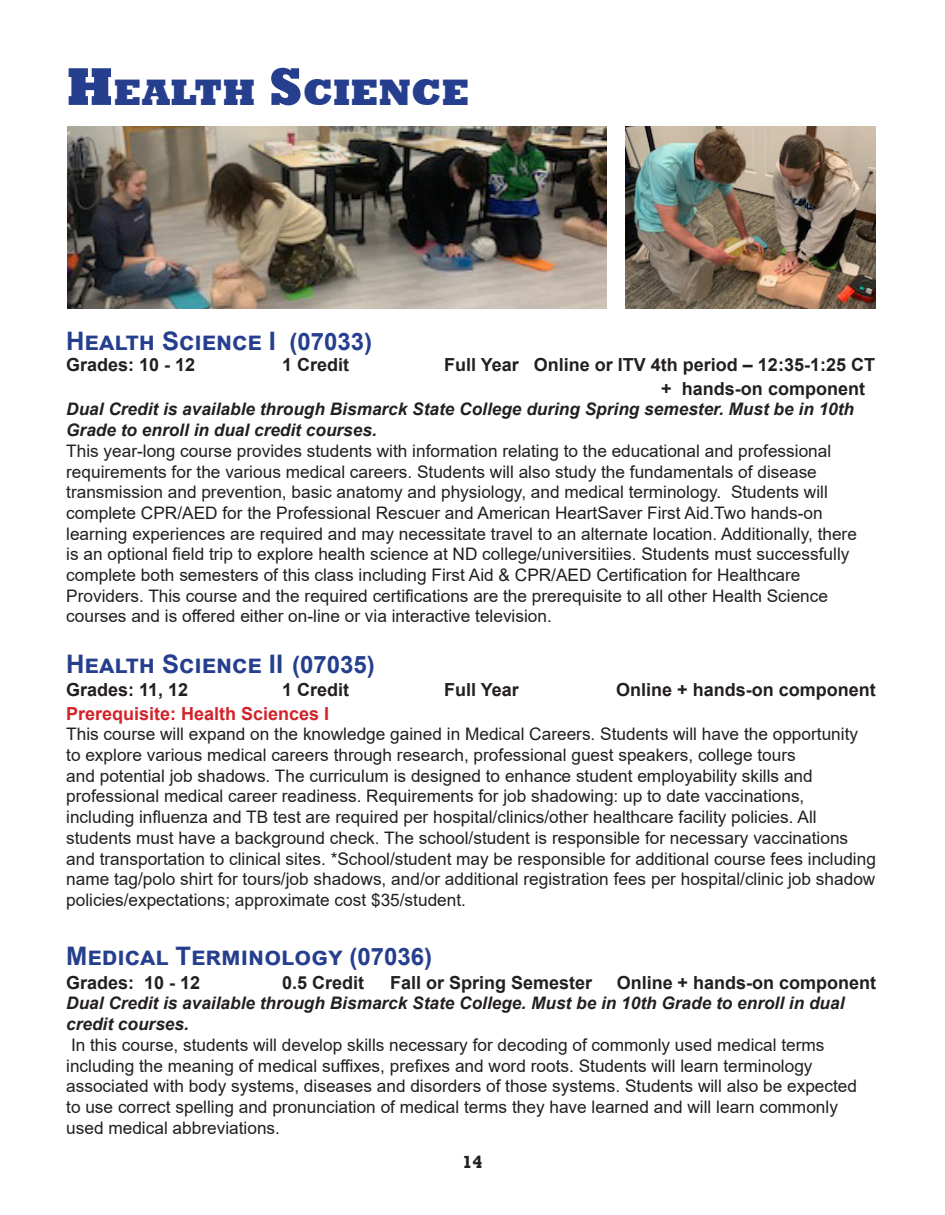
<style>
.page{position:relative;width:945px;height:1215px;background:#fff}
.page>*{position:absolute;margin:0;border:0;box-sizing:border-box;transform-origin:0 0}
.t1{font:800 37.8px "Rockwell";color:#253f8e}
.t2{font:700 25.5px "Arial";color:#253f8e}
.t3{font:700 18px "Arial";color:#231f20}
.t4{font:700 18px "Arial";color:#d1232a}
.t5{font:700 18px "Rockwell";color:#231f20}
.t6{font:17.25px/20.7px "Arial";color:#231f20}
.t7{font:italic 700 17.25px/20.7px "Arial";color:#231f20}
.s1{font-size:54px}
.s2{font-size:24px}
</style>
<div class="page">
<img style="left:68px;top:127px;width:538px;height:181px">
<img style="left:625px;top:127px;width:251px;height:181px">
<p class="t1" style="left:66px;top:70px;width:405px"><span class="s1">H</span>EALTH <span class="s1">S</span>CIENCE</p>
<p class="t2" style="left:66px;top:323px;width:307px">Health Science I <span class="s2">(07033)</span></p>
<p class="t3" style="left:66px;top:352px;width:131px">Grades: 10 - 12</p>
<p class="t3" style="left:282px;top:352px;width:69px">1 Credit</p>
<p class="t3" style="left:444px;top:352px;width:432px">Full Year Online or ITV 4th period – 12:35-1:25 CT</p>
<p class="t3" style="left:661px;top:376px;width:205px">+ hands-on component</p>
<p class="t7" style="left:66px;top:400px;width:789px">Dual Credit is available through Bismarck State College during Spring semester. Must be in 10th<br>Grade to enroll in dual credit courses.</p>
<p class="t6" style="left:66px;top:440px;width:792px">This year-long course provides students with information relating to the educational and professional requirements for the various medical careers. Students will also study the fundamentals of disease transmission and prevention, basic anatomy and physiology, and medical terminology. Students will complete CPR/AED for the Professional Rescuer and American HeartSaver First Aid.Two hands-on learning experiences are required and may necessitate travel to an alternate location. Additionally, there is an optional field trip to explore health science at ND college/universitiies. Students must successfully complete both semesters of this class including First Aid &amp; CPR/AED Certification for Healthcare Providers. This course and the required certifications are the prerequisite to all other Health Science courses and is offered either on-line or via interactive television.</p>
<p class="t2" style="left:66px;top:646px;width:310px">Health Science II <span class="s2">(07035)</span></p>
<p class="t3" style="left:66px;top:677px;width:124px">Grades: 11, 12</p>
<p class="t3" style="left:282px;top:677px;width:69px">1 Credit</p>
<p class="t3" style="left:444px;top:677px;width:76px">Full Year</p>
<p class="t3" style="left:616px;top:677px;width:261px">Online + hands-on component</p>
<p class="t4" style="left:66px;top:701px;width:265px">Prerequisite: Health Sciences I</p>
<p class="t6" style="left:66px;top:724px;width:811px">This course will expand on the knowledge gained in Medical Careers. Students will have the opportunity to explore various medical careers through research, professional guest speakers, college tours<br>and potential job shadows. The curriculum is designed to enhance student employability skills and professional medical career readiness. Requirements for job shadowing: up to date vaccinations, including influenza and TB test are required per hospital/clinics/other healthcare facility policies. All students must have a background check. The school/student is responsible for necessary vaccinations and transportation to clinical sites. *School/student may be responsible for additional course fees including name tag/polo shirt for tours/job shadows, and/or additional registration fees per hospital/clinic job shadow policies/expectations; approximate cost $35/student.</p>
<p class="t2" style="left:66px;top:938px;width:368px">Medical Terminology <span class="s2">(07036)</span></p>
<p class="t3" style="left:66px;top:970px;width:136px">Grades: 10 - 12</p>
<p class="t3" style="left:282px;top:970px;width:84px">0.5 Credit</p>
<p class="t3" style="left:390px;top:970px;width:203px">Fall or Spring Semester</p>
<p class="t3" style="left:617px;top:970px;width:261px">Online + hands-on component</p>
<p class="t7" style="left:66px;top:994px;width:780px">Dual Credit is available through Bismarck State College. Must be in 10th Grade to enroll in dual credit courses.</p>
<p class="t6" style="left:66px;top:1034px;width:792px">In this course, students will develop skills necessary for decoding of commonly used medical terms including the meaning of medical suffixes, prefixes and word roots. Students will learn terminology associated with body systems, diseases and disorders of those systems. Students will also be expected to use correct spelling and pronunciation of medical terms they have learned and will learn commonly used medical abbreviations.</p>
<p class="t5" style="left:463px;top:1151px;width:21px">14</p>
</div>
